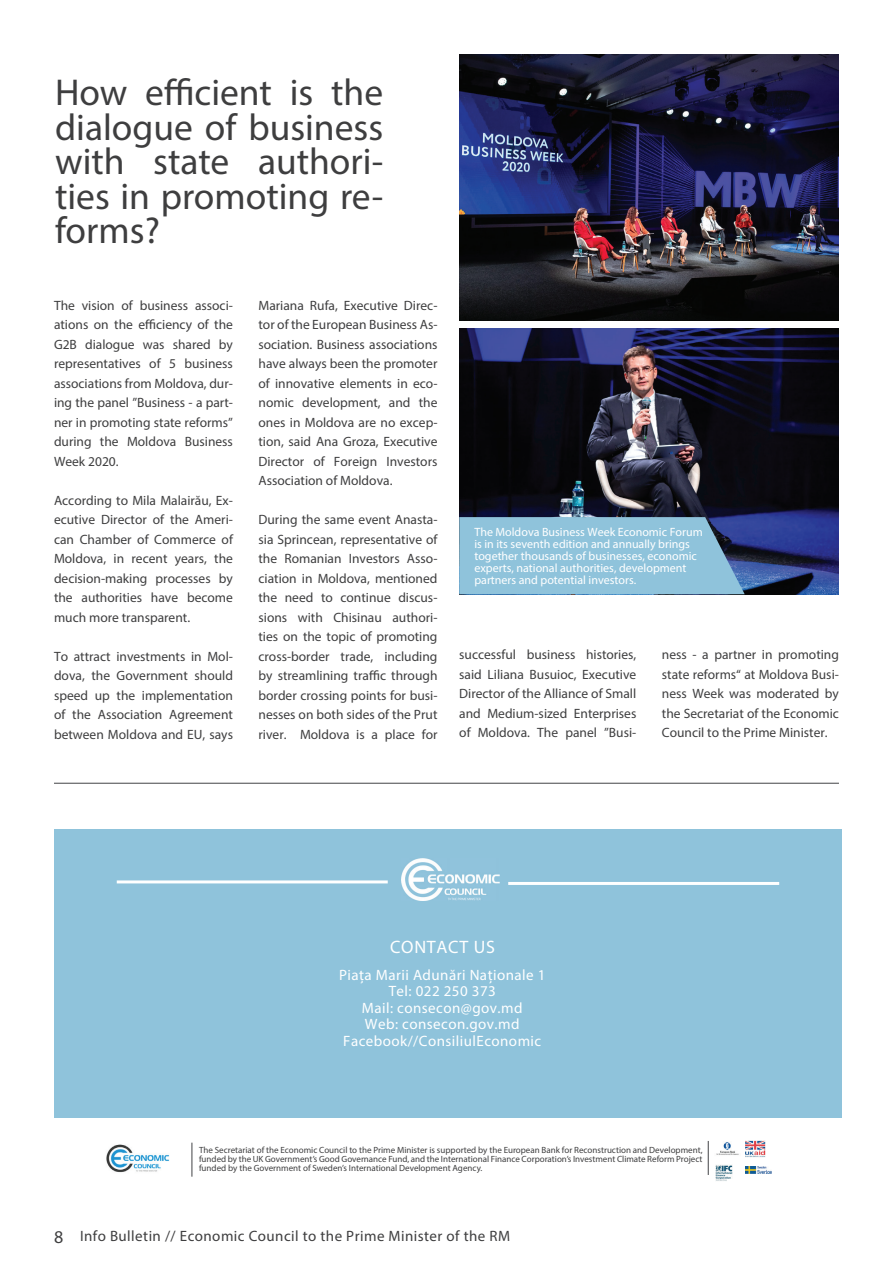
<style>
.page{position:relative;width:893px;height:1263px;background:#fff}
.page>*{position:absolute;margin:0;border:0;box-sizing:border-box;transform-origin:0 0}
.t1{font:37.5px/34.5px "Myriad Pro";color:#3e3e3f;text-align:justify}
.t2{font:18px "Myriad Pro";letter-spacing:.04em;color:#fff}
.t3{font:15px/16.5px "Myriad Pro";letter-spacing:.03em;color:#fff;text-align:center}
.t4{font:15px "Myriad Pro";letter-spacing:.03em;color:#3e3e3f}
.t5{font:13.5px/19.5px "Myriad Pro";color:#3e3e3f;text-align:justify}
.t6{font:12px/12px "Myriad Pro";color:#fff}
.t7{font:9px/9px "Myriad Pro";color:#3e3e3f;text-align:justify}
.s1{font-size:18px}
</style>
<div class="page">
<img style="left:459px;top:328px;width:380px;height:266px">
<img style="left:459px;top:55px;width:380px;height:266px">
<svg style="left:459px;top:517px;width:286px;height:77px;background:#87b9d3"></svg>
<hr style="left:54px;top:783px;width:785px;height:1px;background:#57585a">
<div style="left:54px;top:829px;width:788px;height:288px;background:#8fc3db"></div>
<hr style="left:117px;top:880px;width:271px;height:3px;background:#fff">
<hr style="left:508px;top:882px;width:271px;height:3px;background:#fff">
<img style="left:401px;top:858px;width:98px;height:42px">
<img style="left:106px;top:1144px;width:64px;height:29px">
<hr style="left:191px;top:1143px;width:1px;height:34px;background:#57585a">
<hr style="left:708px;top:1141px;width:1px;height:34px;background:#57585a">
<img style="left:716px;top:1142px;width:23px;height:13px">
<img style="left:715px;top:1165px;width:17px;height:16px">
<img style="left:745px;top:1141px;width:21px;height:17px">
<img style="left:745px;top:1166px;width:26px;height:8px">
<h1 class="t1" style="left:55px;top:75px;width:330px">How efficient is the dialogue of business with state authori&shy;ties in promoting re&shy;forms?</h1>
<p class="t5" style="left:54px;top:295px;width:180px">The vision of business associ&shy;ations on the efficiency of the G2B dialogue was shared by representatives of 5 business associations from Moldova, dur&shy;ing the panel ”Business - a part&shy;ner in promoting state reforms” during the Moldova Business Week 2020.</p>
<p class="t5" style="left:54px;top:490px;width:180px">According to Mila Malairău, Ex&shy;ecutive Director of the Ameri&shy;can Chamber of Commerce of Moldova, in recent years, the decision-making processes by the authorities have become much more transparent.</p>
<p class="t5" style="left:54px;top:646px;width:180px">To attract investments in Mol&shy;dova, the Government should speed up the implementation of the Association Agreement between Moldova and EU, says</p>
<p class="t5" style="left:258px;top:295px;width:180px">Mariana Rufa, Executive Direc&shy;tor of the European Business As&shy;sociation. Business associations have always been the promoter of innovative elements in eco&shy;nomic development, and the ones in Moldova are no excep&shy;tion, said Ana Groza, Executive Director of Foreign Investors Association of Moldova.</p>
<p class="t5" style="left:258px;top:510px;width:180px">During the same event Anasta&shy;sia Sprincean, representative of the Romanian Investors Asso&shy;ciation in Moldova, mentioned the need to continue discus&shy;sions with Chisinau authori&shy;ties on the topic of promoting cross-border trade, including by streamlining traffic through border crossing points for busi&shy;nesses on both sides of the Prut river. Moldova is a place for</p>
<p class="t6" style="left:474px;top:526px;width:230px">The Moldova Business Week Economic Forum is in its seventh edition and annually brings together thousands of businesses, economic experts, national authorities, development partners and potential investors.</p>
<p class="t5" style="left:459px;top:644px;width:179px">successful business histories, said Liliana Busuioc, Executive Director of the Alliance of Small and Medium-sized Enterprises of Moldova. The panel ”Busi-</p>
<p class="t5" style="left:662px;top:644px;width:179px">ness - a partner in promoting state reforms“ at Moldova Busi&shy;ness Week was moderated by the Secretariat of the Economic Council to the Prime Minister.</p>
<h2 class="t2" style="left:390px;top:935px;width:106px">CONTACT US</h2>
<p class="t3" style="left:339px;top:966px;width:208px">Piața Marii Adunări Naționale 1<br>Tel: 022 250 373<br>Mail: consecon@gov.md<br>Web: consecon.gov.md<br>Facebook//ConsiliulEconomic</p>
<p class="t7" style="left:199px;top:1146px;width:505px">The Secretariat of the Economic Council to the Prime Minister is supported by the European Bank for Reconstruction and Development, funded by the UK Government’s Good Governance Fund, and the International Finance Corporation’s Investment Climate Reform Project funded by the Government of Sweden’s International Development Agency.</p>
<p class="t4" style="left:54px;top:1226px;width:458px"><span class="s1">8</span> Info Bulletin // Economic Council to the Prime Minister of the RM</p>
</div>
